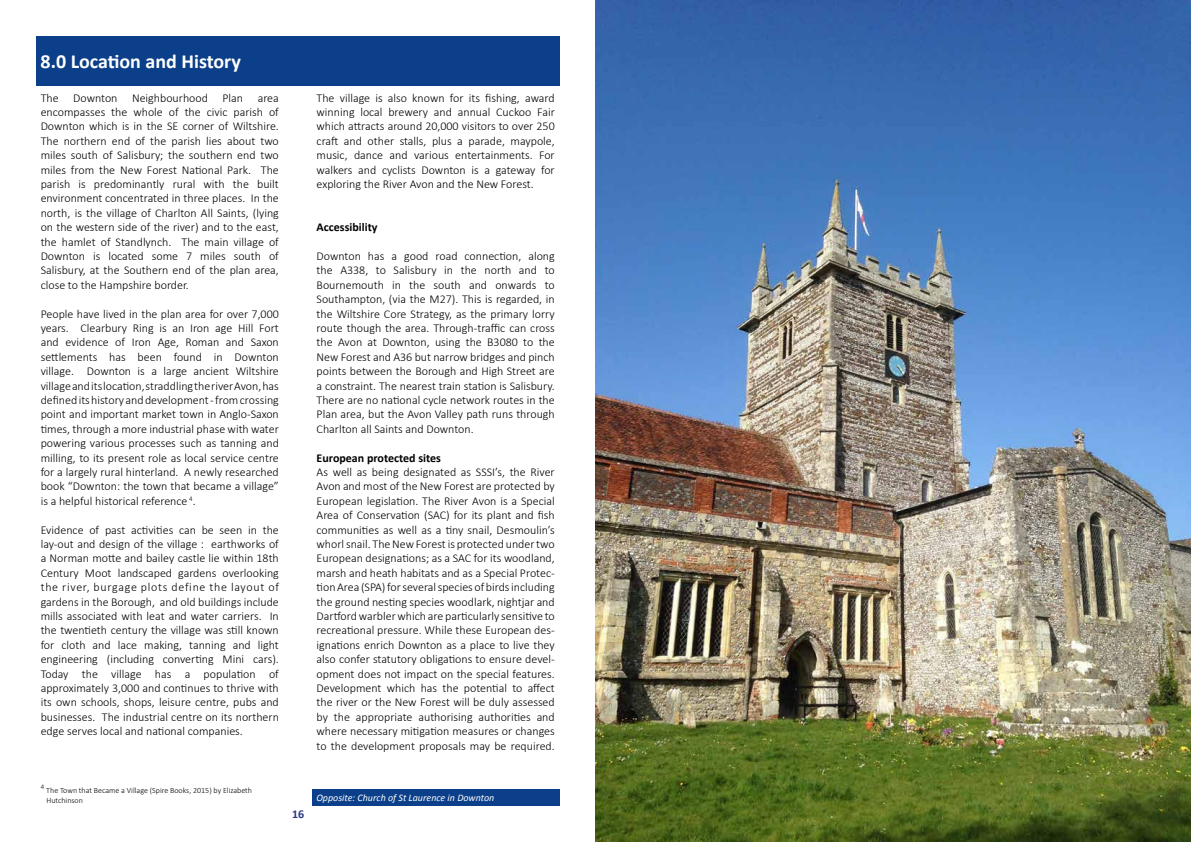
<style>
.page{position:relative;width:1191px;height:842px;background:#fff}
.page>*{position:absolute;margin:0;border:0;box-sizing:border-box;transform-origin:0 0}
.t1{font:700 20px "Calibri";color:#fff}
.t2{font:300 12px/14.4px "Calibri";color:#000;text-align:justify}
.t3{font:700 12px "Calibri";color:#000}
.t4{font:700 12px "Calibri";color:#283583}
.t5{font:italic 10px "Calibri";color:#fdfdfd}
.t6{font:300 8px/9.6px "Calibri";color:#000}
.t7{font:300 7px "Calibri";color:#000}
</style>
<div class="page">
<img style="left:595px;top:1px;width:595px;height:841px">
<div style="left:36px;top:36px;width:523px;height:50px;background:#0b3f89"></div>
<div style="left:312px;top:789px;width:247px;height:17px;background:#0b3f89"></div>
<h1 class="t1" style="left:41px;top:49px;width:202px">8.0 Location and History</h1>
<p class="t2" style="left:41px;top:90px;width:240px">The Downton Neighbourhood Plan area encompasses the whole of the civic parish of Downton which is in the SE corner of Wiltshire.<br>The northern end of the parish lies about two miles south of Salisbury; the southern end two miles from the New Forest National Park. The parish is predominantly rural with the built environment concentrated in three places. In the north, is the village of Charlton All Saints, (lying on the western side of the river) and to the east, the hamlet of Standlynch. The main village of Downton is located some 7 miles south of Salisbury, at the Southern end of the plan area, close to the Hampshire border.</p>
<p class="t2" style="left:41px;top:306px;width:240px">People have lived in the plan area for over 7,000 years. Clearbury Ring is an Iron age Hill Fort and evidence of Iron Age, Roman and Saxon settlements has been found in Downton village. Downton is a large ancient Wiltshire village and its location, straddling the river Avon, has defined its history and development - from crossing point and important market town in Anglo-Saxon times, through a more industrial phase with water powering various processes such as tanning and milling, to its present role as local service centre for a largely rural hinterland. A newly researched book “Downton: the town that became a village” is a helpful historical reference <sup>4</sup>.</p>
<p class="t2" style="left:41px;top:522px;width:240px">Evidence of past activities can be seen in the lay-out and design of the village : earthworks of a Norman motte and bailey castle lie within 18th Century Moot landscaped gardens overlooking the river, burgage plots define the layout of gardens in the Borough, and old buildings include mills associated with leat and water carriers. In the twentieth century the village was still known for cloth and lace making, tanning and light engineering (including converting Mini cars).<br>Today the village has a population of approximately 3,000 and continues to thrive with its own schools, shops, leisure centre, pubs and businesses. The industrial centre on its northern edge serves local and national companies.</p>
<p class="t7" style="left:41px;top:782px;width:5px">4</p>
<p class="t6" style="left:46px;top:785px;width:207px">The Town that Became a Village (Spire Books, 2015) by Elizabeth<br>Hutchinson</p>
<p class="t2" style="left:316px;top:90px;width:240px">The village is also known for its fishing, award winning local brewery and annual Cuckoo Fair which attracts around 20,000 visitors to over 250 craft and other stalls, plus a parade, maypole, music, dance and various entertainments. For walkers and cyclists Downton is a gateway for exploring the River Avon and the New Forest.</p>
<p class="t3" style="left:316px;top:220px;width:63px">Accessibility</p>
<p class="t2" style="left:316px;top:248px;width:240px">Downton has a good road connection, along the A338, to Salisbury in the north and to Bournemouth in the south and onwards to Southampton, (via the M27). This is regarded, in the Wiltshire Core Strategy, as the primary lorry route though the area. Through-traffic can cross the Avon at Downton, using the B3080 to the New Forest and A36 but narrow bridges and pinch points between the Borough and High Street are a constraint. The nearest train station is Salisbury.<br>There are no national cycle network routes in the Plan area, but the Avon Valley path runs through Charlton all Saints and Downton.</p>
<p class="t3" style="left:316px;top:450px;width:126px">European protected sites</p>
<p class="t2" style="left:316px;top:464px;width:240px">As well as being designated as SSSI’s, the River Avon and most of the New Forest are protected by European legislation. The River Avon is a Special Area of Conservation (SAC) for its plant and fish communities as well as a tiny snail, Desmoulin’s whorl snail. The New Forest is protected under two European designations; as a SAC for its woodland, marsh and heath habitats and as a Special Protec&shy;tion Area (SPA) for several species of birds including the ground nesting species woodlark, nightjar and Dartford warbler which are particularly sensitive to recreational pressure. While these European des&shy;ignations enrich Downton as a place to live they also confer statutory obligations to ensure devel&shy;opment does not impact on the special features.<br>Development which has the potential to affect the river or the New Forest will be duly assessed by the appropriate authorising authorities and where necessary mitigation measures or changes to the development proposals may be required.</p>
<p class="t4" style="left:292px;top:806px;width:14px">16</p>
<p class="t5" style="left:316px;top:791px;width:179px">Opposite: Church of St Laurence in Downton</p>
</div>
